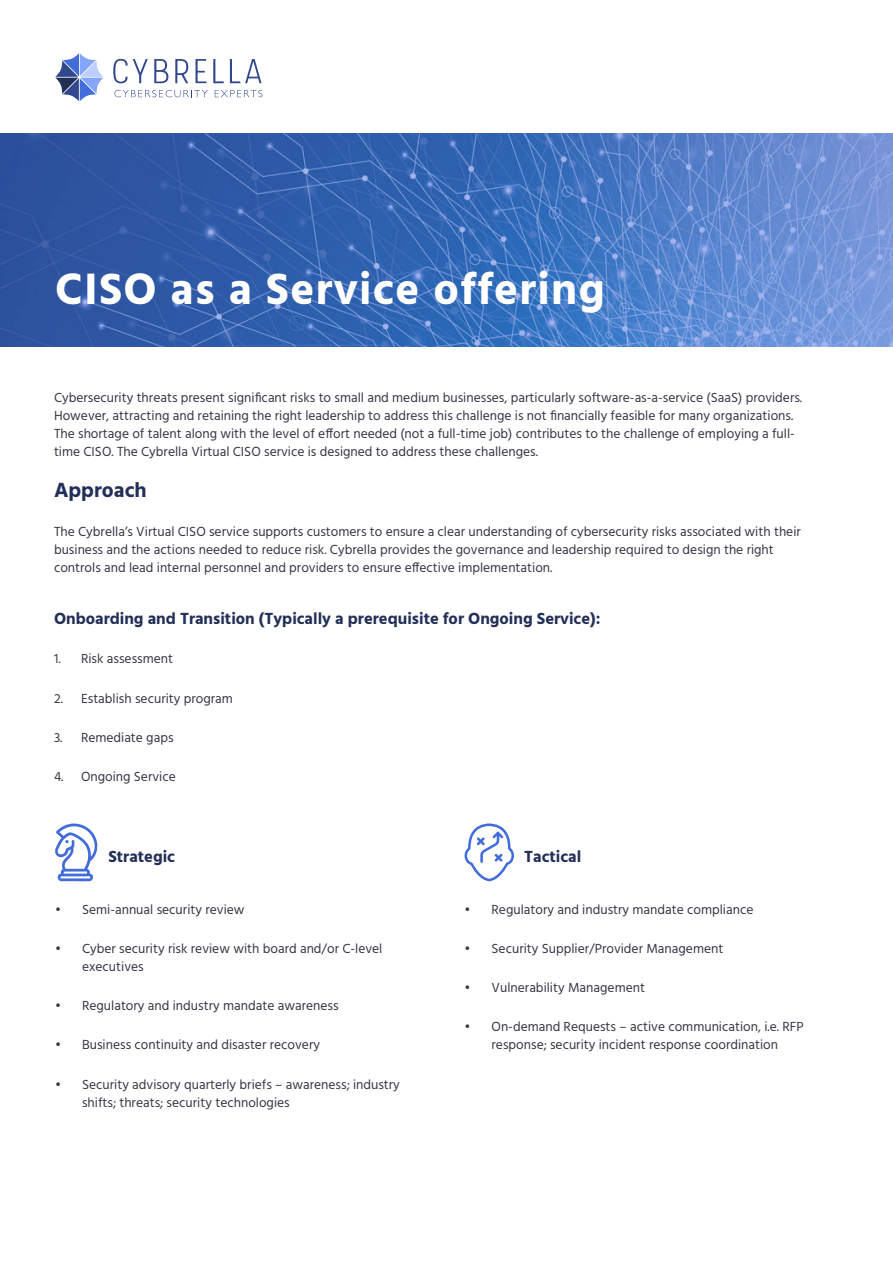
<style>
.page{position:relative;width:893px;height:1263px;background:#fff}
.page>*{position:absolute;margin:0;border:0;box-sizing:border-box;transform-origin:0 0}
.t1{font:700 45px "Hind";letter-spacing:.03em;color:#fff}
.t2{font:700 21px "Hind";color:#222f57}
.t3{font:700 16.5px "Hind";color:#222f57}
.t4{font:13.5px/18px "Hind";color:#373545}
</style>
<div class="page">
<svg style="left:55px;top:53px;width:48px;height:48px"></svg>
<svg style="left:113px;top:59px;width:35px;height:24px"></svg>
<svg style="left:154px;top:59px;width:14px;height:24px"></svg>
<svg style="left:175px;top:59px;width:13px;height:24px"></svg>
<svg style="left:195px;top:59px;width:11px;height:24px"></svg>
<svg style="left:213px;top:59px;width:11px;height:24px"></svg>
<svg style="left:230px;top:59px;width:32px;height:24px"></svg>
<svg style="left:115px;top:90px;width:93px;height:7px"></svg>
<svg style="left:215px;top:90px;width:47px;height:7px"></svg>
<img style="left:0;top:133px;width:893px;height:213px">
<svg style="left:55px;top:823px;width:43px;height:58px"></svg>
<svg style="left:464px;top:823px;width:50px;height:58px"></svg>
<h1 class="t1" style="left:55px;top:262px;width:551px">CISO as a Service offering</h1>
<p class="t4" style="left:54px;top:390px;width:750px">Cybersecurity threats present significant risks to small and medium businesses, particularly software-as-a-service (SaaS) providers.<br>However, attracting and retaining the right leadership to address this challenge is not financially feasible for many organizations.<br>The shortage of talent along with the level of effort needed (not a full-time job) contributes to the challenge of employing a full&shy;time CISO. The Cybrella Virtual CISO service is designed to address these challenges.</p>
<h2 class="t2" style="left:54px;top:478px;width:94px">Approach</h2>
<p class="t4" style="left:54px;top:524px;width:748px">The Cybrella’s Virtual CISO service supports customers to ensure a clear understanding of cybersecurity risks associated with their business and the actions needed to reduce risk. Cybrella provides the governance and leadership required to design the right controls and lead internal personnel and providers to ensure effective implementation.</p>
<p class="t3" style="left:54px;top:609px;width:548px">Onboarding and Transition (Typically a prerequisite for Ongoing Service):</p>
<p class="t4" style="left:54px;top:651px;width:121px">1. Risk assessment</p>
<p class="t4" style="left:54px;top:690px;width:180px">2. Establish security program</p>
<p class="t4" style="left:54px;top:729px;width:121px">3. Remediate gaps</p>
<p class="t4" style="left:54px;top:768px;width:123px">4. Ongoing Service</p>
<p class="t3" style="left:108px;top:846px;width:68px">Strategic</p>
<p class="t3" style="left:524px;top:846px;width:58px">Tactical</p>
<p class="t4" style="left:55px;top:901px;width:191px">• Semi-annual security review</p>
<p class="t4" style="left:82px;top:940px;width:302px;text-indent:-27px">• Cyber security risk review with board and/or C-level executives</p>
<p class="t4" style="left:55px;top:997px;width:285px">• Regulatory and industry mandate awareness</p>
<p class="t4" style="left:55px;top:1036px;width:266px">• Business continuity and disaster recovery</p>
<p class="t4" style="left:82px;top:1076px;width:319px;text-indent:-27px">• Security advisory quarterly briefs – awareness; industry shifts; threats; security technologies</p>
<p class="t4" style="left:465px;top:901px;width:290px">• Regulatory and industry mandate compliance</p>
<p class="t4" style="left:465px;top:940px;width:260px">• Security Supplier/Provider Management</p>
<p class="t4" style="left:465px;top:979px;width:182px">• Vulnerability Management</p>
<p class="t4" style="left:465px;top:1018px;width:341px;text-align:center">• On-demand Requests – active communication, i.e. RFP response; security incident response coordination</p>
</div>
